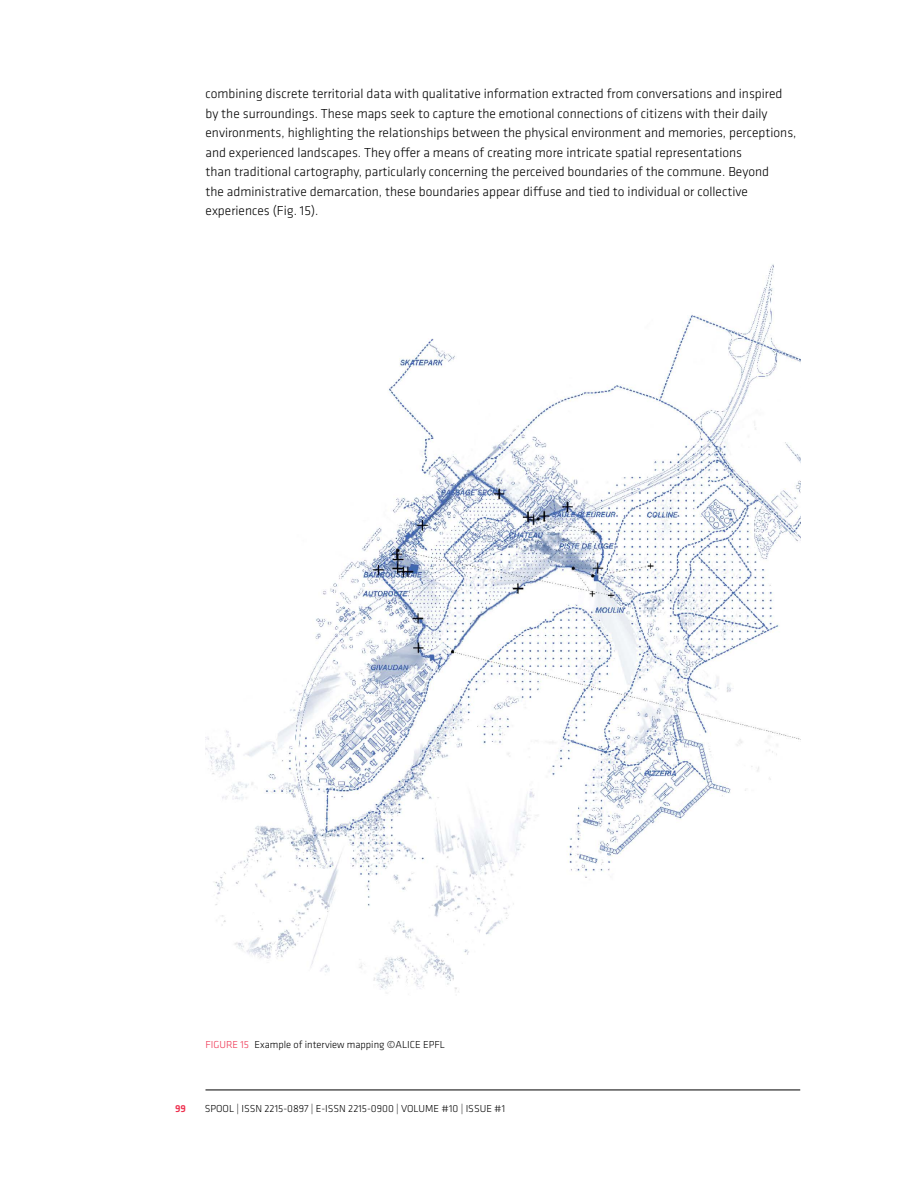
<style>
.page{position:relative;width:918px;height:1188px;background:#fff}
.page>*{position:absolute;margin:0;border:0;box-sizing:border-box;transform-origin:0 0}
.t1{font:300 13.5px/19.5px "Klavika Basic";color:#000}
.t2{font:300 10.5px "Klavika Basic";color:#000}
.t3{font:300 10.5px "Klavika Basic";color:#ee2f4e}
.t4{font:500 10.5px "Klavika Basic";color:#ee2f4e}
.s1{color:#ee2f4e}
</style>
<div class="page">
<hr style="left:206px;top:1090px;width:594px;height:1px;background:#000">
<img style="left:206px;top:264px;width:594px;height:728px">
<p class="t1" style="left:206px;top:84px;width:592px">combining discrete territorial data with qualitative information extracted from conversations and inspired by the surroundings. These maps seek to capture the emotional connections of citizens with their daily environments, highlighting the relationships between the physical environment and memories, perceptions, and experienced landscapes. They offer a means of creating more intricate spatial representations<br>than traditional cartography, particularly concerning the perceived boundaries of the commune. Beyond<br>the administrative demarcation, these boundaries appear diffuse and tied to individual or collective experiences (Fig. 15).</p>
<p class="t3" style="left:206px;top:1038px;width:12px">Figure</p>
<p class="t2" style="left:241px;top:1038px;width:206px"><span class="s1">15</span> Example of interview mapping ©ALICE EPFL</p>
<p class="t4" style="left:175px;top:1102px;width:12px">99</p>
<p class="t2" style="left:205px;top:1102px;width:302px">SPOOL | ISSN 2215-0897 | E-ISSN 2215-0900 | VOLUME #10 | ISSUE #1</p>
</div>
